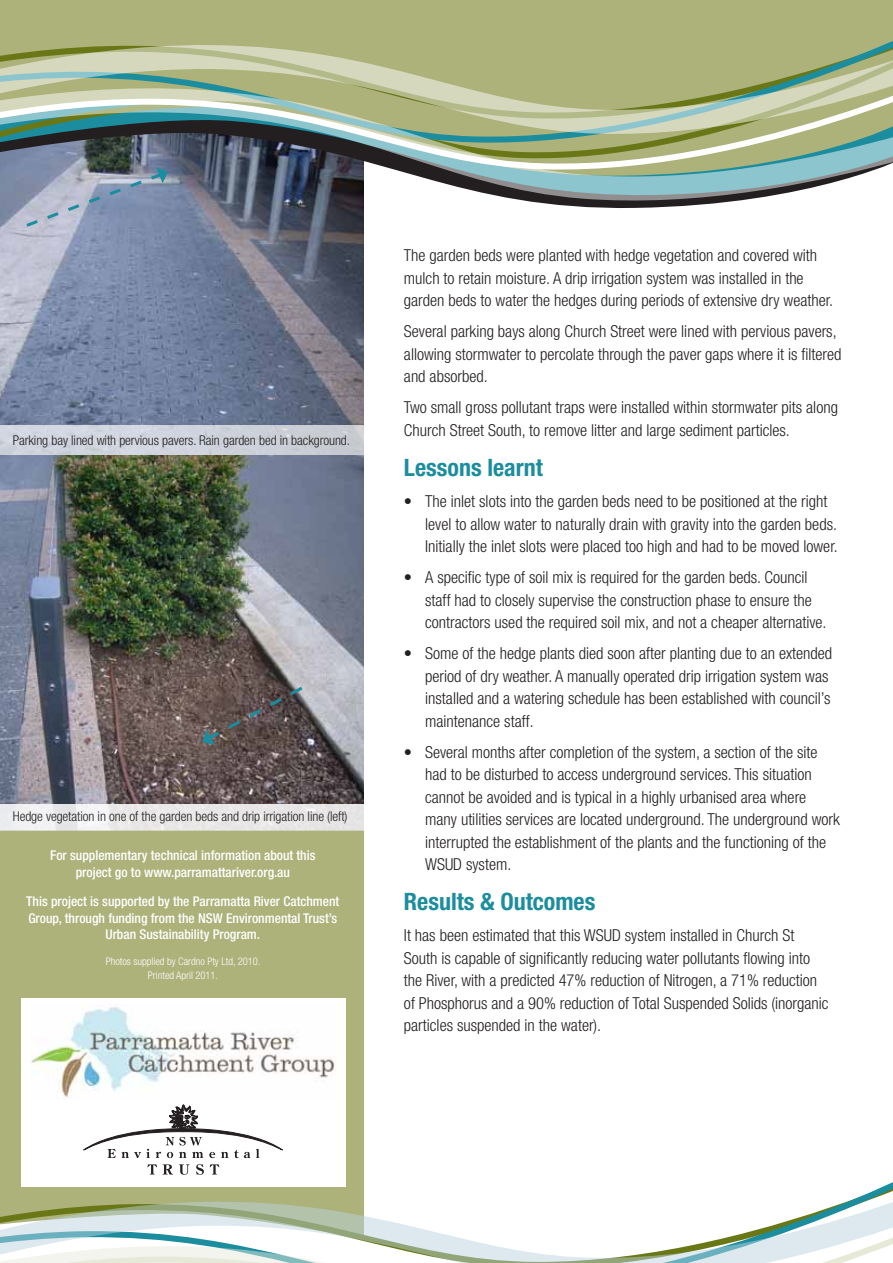
<style>
.page{position:relative;width:893px;height:1263px;background:#fff}
.page>*{position:absolute;margin:0;border:0;box-sizing:border-box;transform-origin:0 0}
.t1{font:700 condensed 24px "Helvetica Neue";color:#1c8d9f}
.t2{font:300 condensed 16.5px/22.5px "Helvetica Neue";color:#231f20}
.t3{font:500 condensed 13.5px/16.5px "Helvetica Neue";color:#fff;text-align:center}
.t4{font:300 condensed 13.5px "Helvetica Neue";letter-spacing:-.005em;color:#231f20}
.t5{font:300 condensed 10.5px/13.5px "Helvetica Neue";color:#fff;text-align:center}
</style>
<div class="page">
<img style="left:0;top:225px;width:364px;height:580px">
<div style="left:0;top:425px;width:364px;height:31px;background:#ced3dc"></div>
<div style="left:0;top:805px;width:364px;height:40px;background:linear-gradient(to right,#eff0f1,#e5e3e3)"></div>
<div style="left:0;top:831px;width:364px;height:292px;background:#acb27a"></div>
<svg style="left:0;top:0;width:893px;height:66px;background:#adb37d"></svg>
<svg style="left:0;top:66px;width:893px;height:159px"></svg>
<svg style="left:0;top:1126px;width:893px;height:78px"></svg>
<svg style="left:0;top:1204px;width:893px;height:59px"></svg>
<div style="left:21px;top:998px;width:324px;height:188px;background:#fff"></div>
<img style="left:30px;top:1007px;width:305px;height:90px">
<svg style="left:147px;top:1164px;width:10px;height:10px"></svg>
<svg style="left:163px;top:1164px;width:10px;height:10px"></svg>
<svg style="left:179px;top:1164px;width:10px;height:11px"></svg>
<svg style="left:196px;top:1164px;width:8px;height:11px"></svg>
<svg style="left:210px;top:1164px;width:9px;height:10px"></svg>
<svg style="left:83px;top:1104px;width:200px;height:54px"></svg>
<svg style="left:202px;top:684px;width:104px;height:61px;background:#5c5351"></svg>
<svg style="left:23px;top:167px;width:145px;height:62px;background:#929fb6"></svg>
<p class="t4" style="left:13px;top:432px;width:339px">Parking bay lined with pervious pavers. Rain garden bed in background.</p>
<p class="t4" style="left:13px;top:808px;width:336px">Hedge vegetation in one of the garden beds and drip irrigation line (left)</p>
<p class="t3" style="left:50px;top:847px;width:267px">For supplementary technical information about this project go to www.parramattariver.org.au</p>
<p class="t3" style="left:26px;top:893px;width:315px">This project is supported by the Parramatta River Catchment<br>Group, through funding from the NSW Environmental Trust’s<br>Urban Sustainability Program.</p>
<p class="t5" style="left:106px;top:955px;width:156px">Photos supplied by Cardno Pty Ltd, 2010.<br>Printed April 2011.</p>
<p class="t2" style="left:404px;top:244px;width:431px">The garden beds were planted with hedge vegetation and covered with mulch to retain moisture. A drip irrigation system was installed in the garden beds to water the hedges during periods of extensive dry weather.</p>
<p class="t2" style="left:404px;top:320px;width:439px">Several parking bays along Church Street were lined with pervious pavers, allowing stormwater to percolate through the paver gaps where it is filtered and absorbed.</p>
<p class="t2" style="left:404px;top:396px;width:436px">Two small gross pollutant traps were installed within stormwater pits along<br>Church Street South, to remove litter and large sediment particles.</p>
<h1 class="t1" style="left:404px;top:453px;width:140px">Lessons learnt</h1>
<p class="t2" style="left:425px;top:490px;width:414px;text-indent:-21px">• The inlet slots into the garden beds need to be positioned at the right level to allow water to naturally drain with gravity into the garden beds.<br>Initially the inlet slots were placed too high and had to be moved lower.</p>
<p class="t2" style="left:425px;top:566px;width:403px;text-indent:-21px">• A specific type of soil mix is required for the garden beds. Council staff had to closely supervise the construction phase to ensure the contractors used the required soil mix, and not a cheaper alternative.</p>
<p class="t2" style="left:425px;top:642px;width:408px;text-indent:-21px">• Some of the hedge plants died soon after planting due to an extended period of dry weather. A manually operated drip irrigation system was installed and a watering schedule has been established with council’s maintenance staff.</p>
<p class="t2" style="left:425px;top:740px;width:416px;text-indent:-21px">• Several months after completion of the system, a section of the site had to be disturbed to access underground services. This situation cannot be avoided and is typical in a highly urbanised area where many utilities services are located underground. The underground work interrupted the establishment of the plants and the functioning of the WSUD system.</p>
<h1 class="t1" style="left:404px;top:887px;width:193px">Results &amp; Outcomes</h1>
<p class="t2" style="left:404px;top:924px;width:426px">It has been estimated that this WSUD system installed in Church St South is capable of significantly reducing water pollutants flowing into the River, with a predicted 47% reduction of Nitrogen, a 71% reduction of Phosphorus and a 90% reduction of Total Suspended Solids (inorganic particles suspended in the water).</p>
</div>
